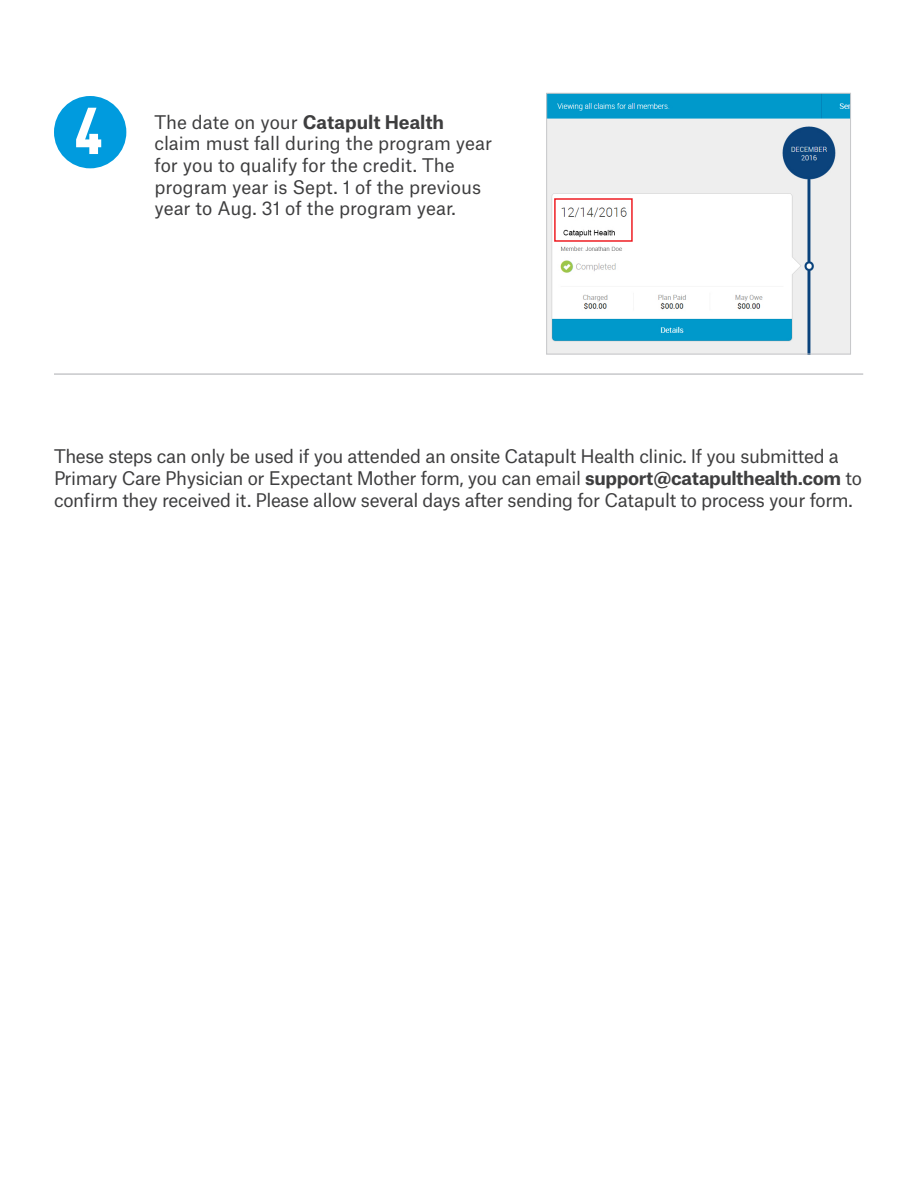
<style>
.page{position:relative;width:918px;height:1188px;background:#fff}
.page>*{position:absolute;margin:0;border:0;box-sizing:border-box;transform-origin:0 0}
.t1{font:900 condensed 65.1px "DINOT";color:#fff}
.t2{font:18px/21.6px "Atlas Grotesk";letter-spacing:-.02em;color:#3e3e3f}
.t3{font:18px/21.6px "Atlas Grotesk";color:#3e3e3f}
.s1{font-weight:700}
</style>
<div class="page">
<img style="left:548px;top:95px;width:301px;height:257px">
<div style="left:546px;top:93px;width:305px;height:261px;border:1px solid #c7c8ca"></div>
<div style="left:54px;top:96px;width:72px;height:72px;background:#009bde;border-radius:50%"></div>
<hr style="left:54px;top:373px;width:809px;height:2px;background:#c7c8ca">
<div style="left:554px;top:198px;width:79px;height:44px;border:2px solid #ee1d23"></div>
<p class="t1" style="left:75px;top:82px;width:29px">4</p>
<p class="t3" style="left:154px;top:109px;width:339px">The date on your <span class="s1">Catapult Health </span>claim must fall during the program year for you to qualify for the credit. The program year is Sept. 1 of the previous year to Aug. 31 of the program year.</p>
<p class="t2" style="left:54px;top:444px;width:809px">These steps can only be used if you attended an onsite Catapult Health clinic. If you submitted a<br>Primary Care Physician or Expectant Mother form, you can email <span class="s1">support@catapulthealth.com</span> to confirm they received it. Please allow several days after sending for Catapult to process your form.</p>
</div>
